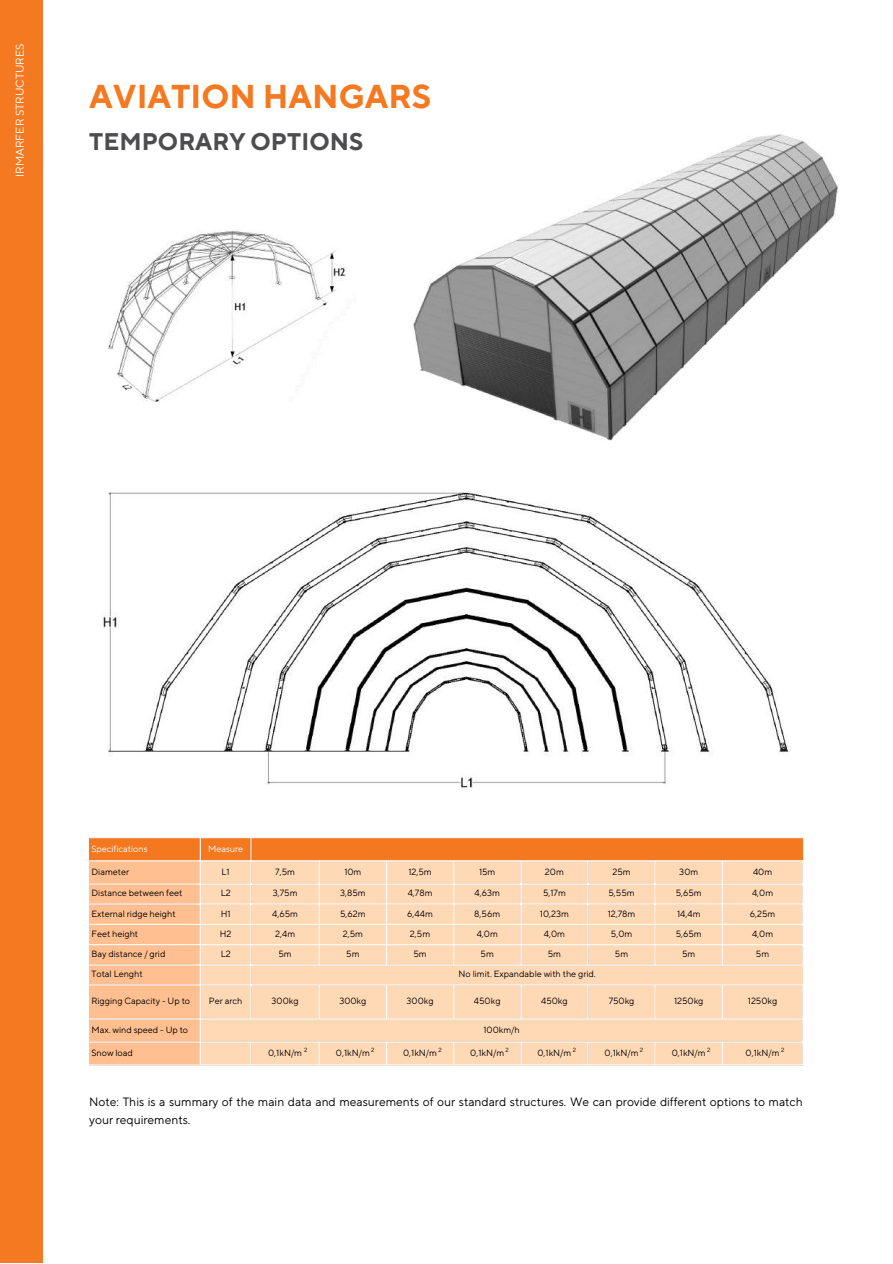
<style>
.page{position:relative;width:893px;height:1264px;background:#fff}
.page>*{position:absolute;margin:0;border:0;box-sizing:border-box;transform-origin:0 0}
.t1{font:700 32.85px "TT Norms Pro";color:#f47920}
.t2{font:700 24px "TT Norms Pro";color:#4d4d4f}
.t3{font:12px/18px "TT Norms Pro";color:#000}
.t4{font:11.25px "TT Norms Pro";color:#fff}
.t5{font:9px "TT Norms Pro";color:#000}
.t6{font:9px "TT Norms Pro";color:#fff}
.t7{font:6px "TT Norms Pro";color:#000}
</style>
<div class="page">
<div style="left:0;top:0;width:42px;height:1262px;background:#f47920"></div>
<img style="left:108px;top:230px;width:242px;height:172px">
<img style="left:103px;top:491px;width:685px;height:297px">
<svg style="left:89px;top:837px;width:714px;height:227px;background:#fdcca3"></svg>
<hr style="left:802px;top:861px;width:1px;height:103px;background:#fff">
<hr style="left:802px;top:985px;width:1px;height:79px;background:#fff">
<hr style="left:89px;top:837px;width:713px;height:1px;background:#fff">
<hr style="left:89px;top:860px;width:714px;height:1px;background:#fff">
<hr style="left:89px;top:883px;width:714px;height:1px;background:#fff">
<hr style="left:89px;top:903px;width:714px;height:1px;background:#fff">
<hr style="left:89px;top:923px;width:714px;height:2px;background:#fff">
<hr style="left:89px;top:944px;width:714px;height:1px;background:#fff">
<hr style="left:89px;top:964px;width:714px;height:1px;background:#fff">
<hr style="left:89px;top:984px;width:714px;height:1px;background:#fff">
<hr style="left:89px;top:1018px;width:714px;height:1px;background:#fff">
<hr style="left:89px;top:1041px;width:714px;height:1px;background:#fff">
<img style="left:413px;top:134px;width:425px;height:307px">
<p class="t4" style="left:13px;top:177px;width:135px;rotate:-90deg">IRMARFER STRUCTURES</p>
<h1 class="t1" style="left:89px;top:77px;width:343px">AVIATION HANGARS</h1>
<h2 class="t2" style="left:89px;top:127px;width:275px">TEMPORARY OPTIONS</h2>
<p class="t6" style="left:91px;top:843px;width:57px">Specifications</p>
<p class="t6" style="left:208px;top:843px;width:37px">Measure</p>
<p class="t5" style="left:91px;top:866px;width:39px">Diameter</p>
<p class="t5" style="left:221px;top:866px;width:10px">L1</p>
<p class="t5" style="left:275px;top:866px;width:21px">7,5m</p>
<p class="t5" style="left:344px;top:866px;width:19px">10m</p>
<p class="t5" style="left:408px;top:866px;width:25px">12,5m</p>
<p class="t5" style="left:479px;top:866px;width:18px">15m</p>
<p class="t5" style="left:545px;top:866px;width:20px">20m</p>
<p class="t5" style="left:612px;top:866px;width:20px">25m</p>
<p class="t5" style="left:679px;top:866px;width:20px">30m</p>
<p class="t5" style="left:753px;top:866px;width:21px">40m</p>
<p class="t5" style="left:91px;top:887px;width:92px">Distance between feet</p>
<p class="t5" style="left:221px;top:887px;width:11px">L2</p>
<p class="t5" style="left:273px;top:887px;width:26px">3,75m</p>
<p class="t5" style="left:340px;top:887px;width:27px">3,85m</p>
<p class="t5" style="left:407px;top:887px;width:26px">4,78m</p>
<p class="t5" style="left:474px;top:887px;width:27px">4,63m</p>
<p class="t5" style="left:543px;top:887px;width:24px">5,17m</p>
<p class="t5" style="left:608px;top:887px;width:28px">5,55m</p>
<p class="t5" style="left:675px;top:887px;width:27px">5,65m</p>
<p class="t5" style="left:752px;top:887px;width:23px">4,0m</p>
<p class="t5" style="left:91px;top:908px;width:86px">External ridge height</p>
<p class="t5" style="left:221px;top:908px;width:11px">H1</p>
<p class="t5" style="left:272px;top:908px;width:27px">4,65m</p>
<p class="t5" style="left:340px;top:908px;width:27px">5,62m</p>
<p class="t5" style="left:407px;top:908px;width:27px">6,44m</p>
<p class="t5" style="left:474px;top:908px;width:27px">8,56m</p>
<p class="t5" style="left:540px;top:908px;width:31px">10,23m</p>
<p class="t5" style="left:607px;top:908px;width:29px">12,78m</p>
<p class="t5" style="left:677px;top:908px;width:25px">14,4m</p>
<p class="t5" style="left:749px;top:908px;width:27px">6,25m</p>
<p class="t5" style="left:91px;top:928px;width:48px">Feet height</p>
<p class="t5" style="left:220px;top:928px;width:13px">H2</p>
<p class="t5" style="left:275px;top:928px;width:22px">2,4m</p>
<p class="t5" style="left:343px;top:928px;width:22px">2,5m</p>
<p class="t5" style="left:410px;top:928px;width:22px">2,5m</p>
<p class="t5" style="left:476px;top:928px;width:23px">4,0m</p>
<p class="t5" style="left:544px;top:928px;width:23px">4,0m</p>
<p class="t5" style="left:611px;top:928px;width:23px">5,0m</p>
<p class="t5" style="left:675px;top:928px;width:27px">5,65m</p>
<p class="t5" style="left:752px;top:928px;width:23px">4,0m</p>
<p class="t5" style="left:91px;top:948px;width:75px">Bay distance / grid</p>
<p class="t5" style="left:221px;top:948px;width:11px">L2</p>
<p class="t5" style="left:278px;top:948px;width:15px">5m</p>
<p class="t5" style="left:346px;top:948px;width:15px">5m</p>
<p class="t5" style="left:413px;top:948px;width:15px">5m</p>
<p class="t5" style="left:480px;top:948px;width:15px">5m</p>
<p class="t5" style="left:547px;top:948px;width:15px">5m</p>
<p class="t5" style="left:615px;top:948px;width:15px">5m</p>
<p class="t5" style="left:682px;top:948px;width:15px">5m</p>
<p class="t5" style="left:756px;top:948px;width:15px">5m</p>
<p class="t5" style="left:91px;top:968px;width:53px">Total Lenght</p>
<p class="t5" style="left:458px;top:968px;width:139px">No limit. Expandable with the grid.</p>
<p class="t5" style="left:91px;top:995px;width:100px">Rigging Capacity - Up to</p>
<p class="t5" style="left:209px;top:995px;width:35px">Per arch</p>
<p class="t5" style="left:271px;top:995px;width:29px">300kg</p>
<p class="t5" style="left:339px;top:995px;width:29px">300kg</p>
<p class="t5" style="left:406px;top:995px;width:29px">300kg</p>
<p class="t5" style="left:474px;top:995px;width:28px">450kg</p>
<p class="t5" style="left:541px;top:995px;width:28px">450kg</p>
<p class="t5" style="left:608px;top:995px;width:27px">750kg</p>
<p class="t5" style="left:674px;top:995px;width:31px">1250kg</p>
<p class="t5" style="left:747px;top:995px;width:31px">1250kg</p>
<p class="t5" style="left:91px;top:1024px;width:98px">Max. wind speed - Up to</p>
<p class="t5" style="left:483px;top:1024px;width:38px">100km/h</p>
<p class="t5" style="left:91px;top:1047px;width:43px">Snow load</p>
<p class="t5" style="left:268px;top:1047px;width:35px">0,1kN/m</p>
<p class="t5" style="left:336px;top:1047px;width:35px">0,1kN/m</p>
<p class="t5" style="left:403px;top:1047px;width:35px">0,1kN/m</p>
<p class="t5" style="left:470px;top:1047px;width:35px">0,1kN/m</p>
<p class="t5" style="left:537px;top:1047px;width:35px">0,1kN/m</p>
<p class="t5" style="left:604px;top:1047px;width:35px">0,1kN/m</p>
<p class="t5" style="left:671px;top:1047px;width:35px">0,1kN/m</p>
<p class="t5" style="left:745px;top:1047px;width:35px">0,1kN/m</p>
<p class="t7" style="left:304px;top:1046px;width:5px">2</p>
<p class="t7" style="left:371px;top:1046px;width:5px">2</p>
<p class="t7" style="left:438px;top:1046px;width:5px">2</p>
<p class="t7" style="left:505px;top:1046px;width:5px">2</p>
<p class="t7" style="left:572px;top:1046px;width:5px">2</p>
<p class="t7" style="left:639px;top:1046px;width:5px">2</p>
<p class="t7" style="left:707px;top:1046px;width:5px">2</p>
<p class="t7" style="left:781px;top:1046px;width:5px">2</p>
<h3 class="t3" style="left:89px;top:1093px;width:715px">Note: This is a summary of the main data and measurements of our standard structures. We can provide different options to match your requirements.</h3>
</div>
